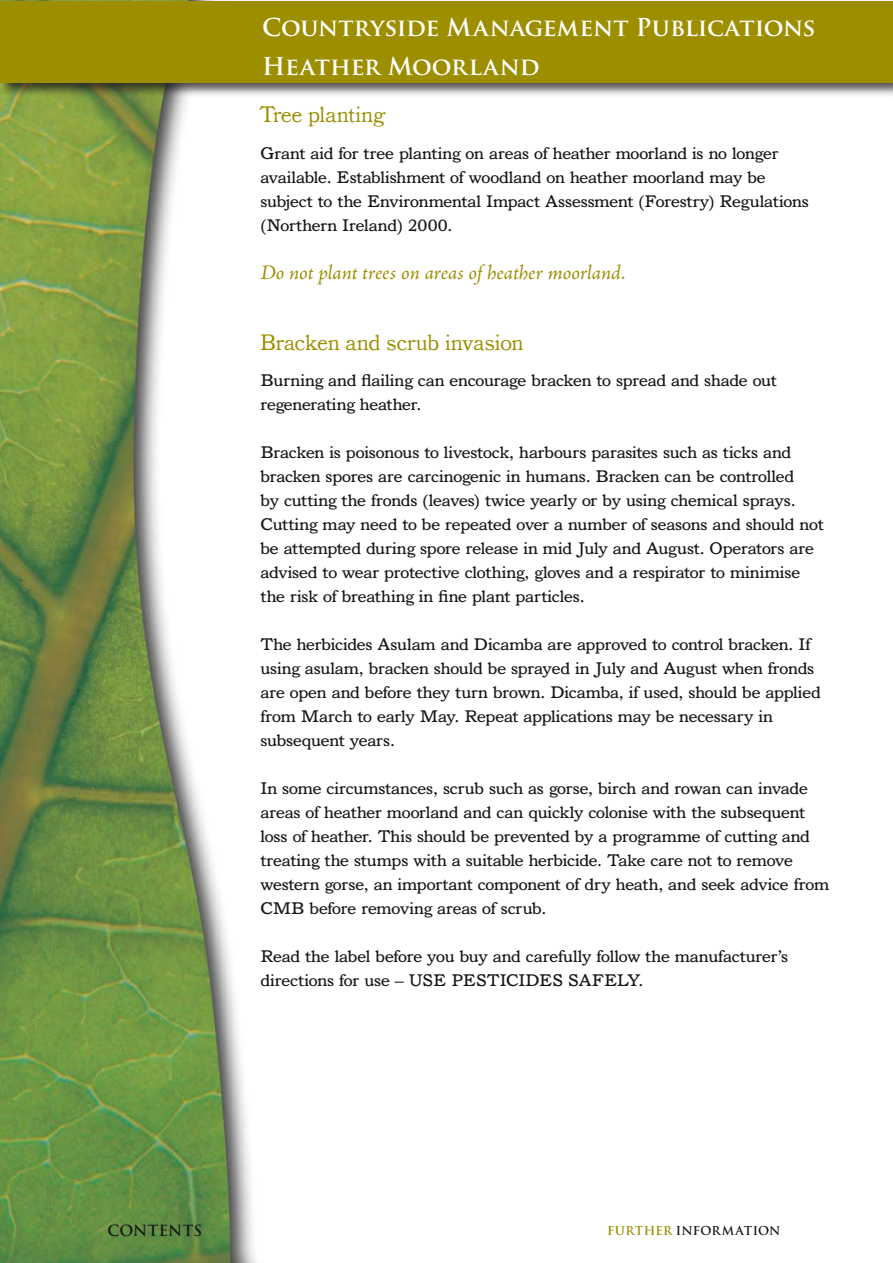
<style>
.page{position:relative;width:893px;height:1263px;background:#fff}
.page>*{position:absolute;margin:0;border:0;box-sizing:border-box;transform-origin:0 0}
.t1{font:700 24px/39.8px "Trajan Pro";letter-spacing:-.005em;color:#fff}
.t2{font:italic 21px "Adobe Jenson Pro";color:#9d8e00}
.t3{font:21px "Bookman BT Roman Headline";letter-spacing:-.02em;color:#9d8e00}
.t4{font:18px/24px "Bookman BT";letter-spacing:-.015em;color:#1a171b}
.t5{font:700 15px "Trajan Pro";letter-spacing:.005em;color:#1a171b}
.t6{font:700 12px "Trajan Pro";letter-spacing:.015em;color:#1a171b}
.s1{color:#9d8e00}
</style>
<div class="page">
<img style="left:0;top:97px;width:256px;height:1166px">
<div style="left:0;top:0;width:893px;height:97px;background:#1a171b;opacity:.75"></div>
<div style="left:1px;top:1px;width:892px;height:82px;background:#9d8e00"></div>
<h1 class="t1" style="left:262px;top:7px;width:555px">Countryside Management Publications<br>Heather Moorland</h1>
<p class="t3" style="left:260px;top:103px;width:126px">Tree planting</p>
<p class="t4" style="left:260px;top:141px;width:550px">Grant aid for tree planting on areas of heather moorland is no longer available. Establishment of woodland on heather moorland may be subject to the Environmental Impact Assessment (Forestry) Regulations (Northern Ireland) 2000.</p>
<p class="t2" style="left:260px;top:261px;width:367px">Do not plant trees on areas of heather moorland.</p>
<p class="t3" style="left:260px;top:330px;width:265px">Bracken and scrub invasion</p>
<p class="t4" style="left:260px;top:368px;width:518px">Burning and flailing can encourage bracken to spread and shade out regenerating heather.</p>
<p class="t4" style="left:260px;top:440px;width:565px">Bracken is poisonous to livestock, harbours parasites such as ticks and bracken spores are carcinogenic in humans. Bracken can be controlled<br>by cutting the fronds (leaves) twice yearly or by using chemical sprays.<br>Cutting may need to be repeated over a number of seasons and should not be attempted during spore release in mid July and August. Operators are advised to wear protective clothing, gloves and a respirator to minimise the risk of breathing in fine plant particles.</p>
<p class="t4" style="left:260px;top:632px;width:562px">The herbicides Asulam and Dicamba are approved to control bracken. If using asulam, bracken should be sprayed in July and August when fronds are open and before they turn brown. Dicamba, if used, should be applied from March to early May. Repeat applications may be necessary in subsequent years.</p>
<p class="t4" style="left:260px;top:776px;width:570px">In some circumstances, scrub such as gorse, birch and rowan can invade areas of heather moorland and can quickly colonise with the subsequent loss of heather. This should be prevented by a programme of cutting and treating the stumps with a suitable herbicide. Take care not to remove western gorse, an important component of dry heath, and seek advice from CMB before removing areas of scrub.</p>
<p class="t4" style="left:260px;top:944px;width:529px">Read the label before you buy and carefully follow the manufacturer’s directions for use – USE PESTICIDES SAFELY.</p>
<p class="t5" style="left:108px;top:1221px;width:96px">CONTENTS</p>
<p class="t6" style="left:607px;top:1223px;width:175px"><span class="s1">FURTHER</span> INFORMATION</p>
</div>
